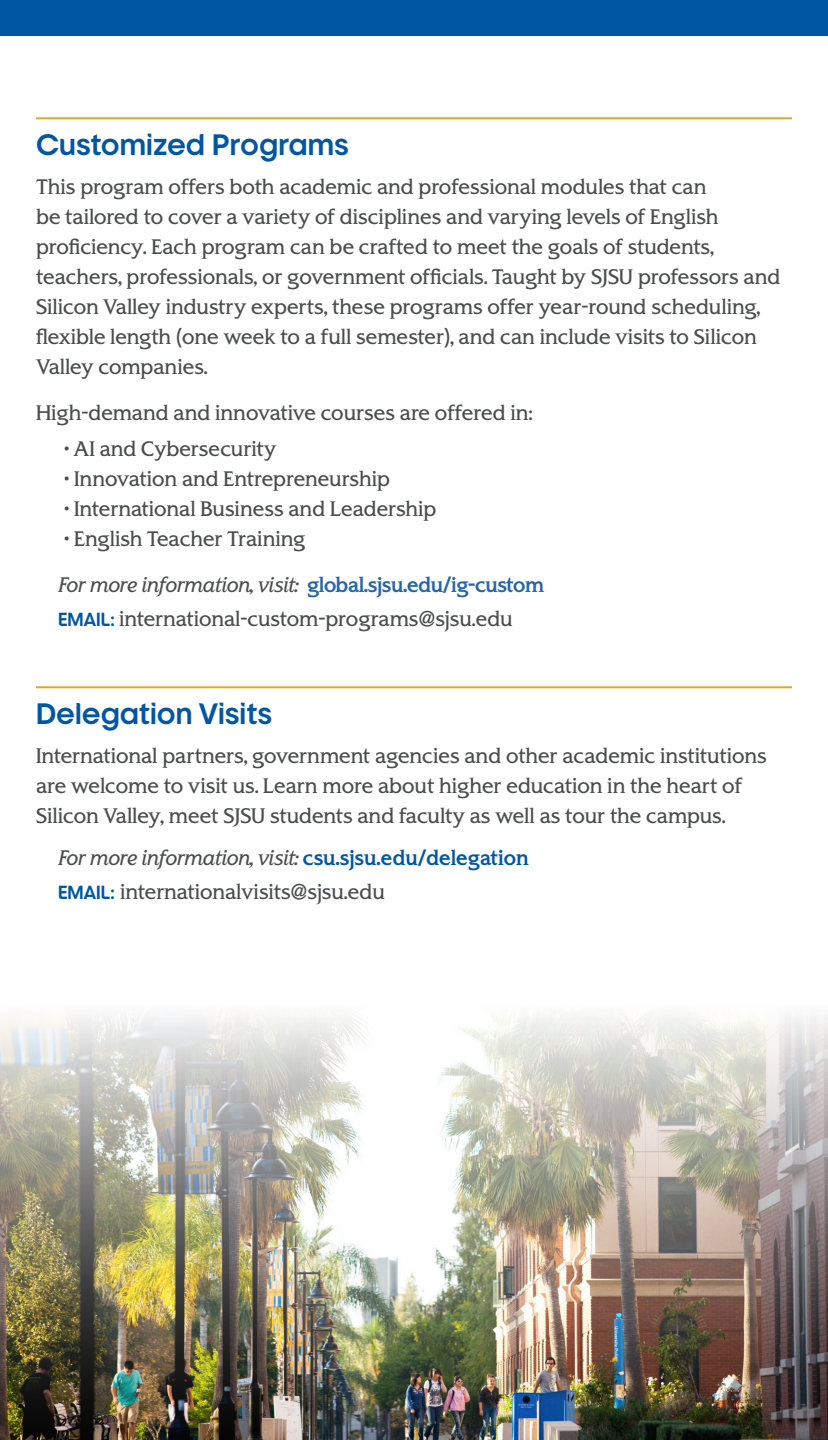
<style>
.page{position:relative;width:828px;height:1440px;background:#fff}
.page>*{position:absolute;margin:0;border:0;box-sizing:border-box;transform-origin:0 0}
.t1{font:28px "SJSU Pride D";color:#0156a3}
.t2{font:20px/30px "SJSU Spartan";color:#4b4c4d}
.t3{font:italic 20px "SJSU Spartan";letter-spacing:-.02em;color:#4b4c4d}
.s1{font-weight:700;font-style:normal;color:#2665ad}
.s2{font-family:"SJSU Pride D";font-size:18px;color:#0156a3}
.s3{font-weight:700;font-style:normal;color:#0156a3}
</style>
<div class="page">
<hr style="left:827px;top:0;width:1px;height:1440px;background:#0156a3">
<div style="left:0;top:0;width:828px;height:36px;background:#0156a3"></div>
<hr style="left:36px;top:117px;width:756px;height:2px;background:#e4a922">
<hr style="left:36px;top:686px;width:756px;height:2px;background:#e4a922">
<img style="left:0;top:973px;width:828px;height:467px">
<p class="t1" style="left:36px;top:128px;width:315px">Customized Programs</p>
<p class="t2" style="left:36px;top:172px;width:746px">This program offers both academic and professional modules that can<br>be tailored to cover a variety of disciplines and varying levels of English proficiency. Each program can be crafted to meet the goals of students, teachers, professionals, or government officials. Taught by SJSU professors and Silicon Valley industry experts, these programs offer year-round scheduling, flexible length (one week to a full semester), and can include visits to Silicon Valley companies.</p>
<p class="t2" style="left:36px;top:398px;width:499px">High-demand and innovative courses are offered in:</p>
<p class="t2" style="left:64px;top:434px;width:214px">• AI and Cybersecurity</p>
<p class="t2" style="left:64px;top:464px;width:327px">• Innovation and Entrepreneurship</p>
<p class="t2" style="left:64px;top:494px;width:374px">• International Business and Leadership</p>
<p class="t2" style="left:64px;top:524px;width:243px">• English Teacher Training</p>
<p class="t3" style="left:58px;top:572px;width:488px">For more information, visit: <span class="s1">global.sjsu.edu/ig-custom</span></p>
<p class="t2" style="left:58px;top:604px;width:456px"><span class="s2">EMAIL:</span> international-custom-programs@sjsu.edu</p>
<p class="t1" style="left:36px;top:697px;width:238px">Delegation Visits</p>
<p class="t2" style="left:36px;top:741px;width:732px">International partners, government agencies and other academic institutions are welcome to visit us. Learn more about higher education in the heart of<br>Silicon Valley, meet SJSU students and faculty as well as tour the campus.</p>
<p class="t3" style="left:58px;top:845px;width:472px">For more information, visit: <span class="s3">csu.sjsu.edu/delegation</span></p>
<p class="t2" style="left:58px;top:877px;width:328px"><span class="s2">EMAIL:</span> internationalvisits@sjsu.edu</p>
</div>
